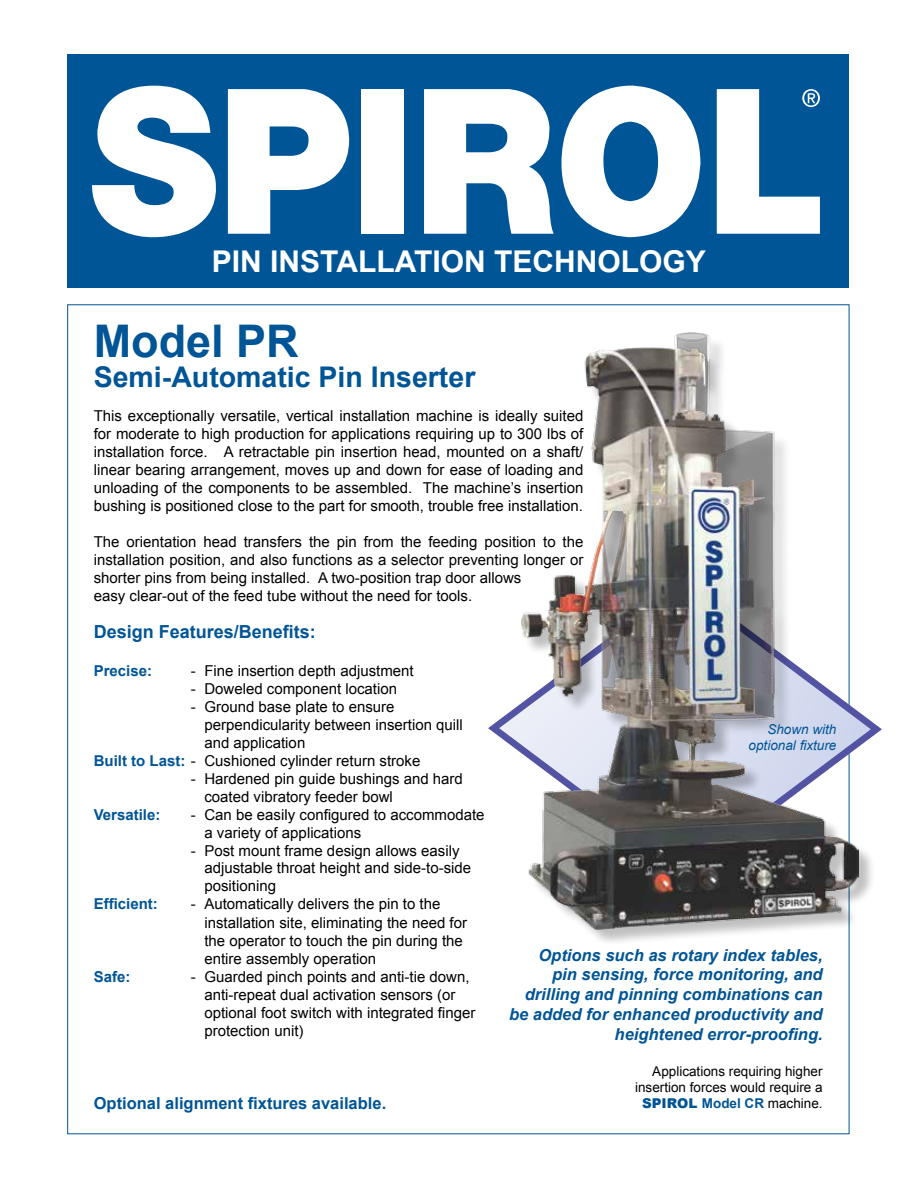
<style>
.page{position:relative;width:918px;height:1188px;background:#fff}
.page>*{position:absolute;margin:0;border:0;box-sizing:border-box;transform-origin:0 0}
.t1{font:700 45px "Arial";color:#005596}
.t2{font:700 30px "Arial";color:#fff}
.t3{font:700 28.5px "Arial";color:#005596}
.t4{font:700 18px "Arial";color:#005596}
.t5{font:italic 700 16.5px/19.8px "Arial";color:#005596;text-align:right}
.t6{font:700 16.5px "Arial";color:#005596}
.t7{font:15px/18px "Arial";color:#000}
.t8{font:700 15px "Arial";color:#005596}
.t9{font:13.5px/16.2px "Arial";color:#000;text-align:right}
.t10{font:italic 13.5px/16.2px "Arial";color:#005596;text-align:right}
.s1{font-weight:700;color:#005596}
.s2{font-weight:900;color:#005596}
</style>
<div class="page">
<div style="left:67px;top:54px;width:782px;height:234px;background:#005596"></div>
<svg style="left:92px;top:85px;width:124px;height:153px"></svg>
<div style="left:362px;top:89px;width:42px;height:145px;background:#fff"></div>
<svg style="left:424px;top:89px;width:130px;height:145px"></svg>
<svg style="left:561px;top:85px;width:140px;height:153px"></svg>
<svg style="left:228px;top:89px;width:122px;height:145px"></svg>
<svg style="left:717px;top:89px;width:103px;height:145px"></svg>
<svg style="left:488px;top:618px;width:394px;height:136px"></svg>
<div style="left:524px;top:334px;width:352px;height:613px;background:#000;opacity:.25"></div>
<img style="left:522px;top:332px;width:336px;height:597px">
<h2 class="t2" style="left:212px;top:241px;width:495px">PIN INSTALLATION TECHNOLOGY</h2>
<h1 class="t1" style="left:94px;top:311px;width:207px">Model PR</h1>
<h3 class="t3" style="left:94px;top:358px;width:383px">Semi-Automatic Pin Inserter</h3>
<p class="t7" style="left:94px;top:407px;width:491px;text-align:justify">This exceptionally versatile, vertical installation machine is ideally suited for moderate to high production for applications requiring up to 300 lbs of installation force. A retractable pin insertion head, mounted on a shaft/ linear bearing arrangement, moves up and down for ease of loading and unloading of the components to be assembled. The machine’s insertion bushing is positioned close to the part for smooth, trouble free installation.</p>
<p class="t7" style="left:94px;top:533px;width:491px">The orientation head transfers the pin from the feeding position to the installation position, and also functions as a selector preventing longer or shorter pins from being installed. A two-position trap door allows<br>easy clear-out of the feed tube without the need for tools.</p>
<p class="t4" style="left:94px;top:620px;width:224px">Design Features/Benefits:</p>
<p class="t8" style="left:94px;top:660px;width:60px">Precise:</p>
<p class="t7" style="left:191px;top:661px;width:224px">- Fine insertion depth adjustment</p>
<p class="t7" style="left:191px;top:679px;width:208px">- Doweled component location</p>
<p class="t7" style="left:191px;top:697px;width:205px">- Ground base plate to ensure</p>
<p class="t7" style="left:204px;top:715px;width:260px">perpendicularity between insertion quill</p>
<p class="t7" style="left:204px;top:733px;width:102px">and application</p>
<p class="t7" style="left:94px;top:751px;width:328px"><span class="s1">Built to Last:</span> - Cushioned cylinder return stroke</p>
<p class="t7" style="left:204px;top:769px;width:260px;text-indent:-14px">- Hardened pin guide bushings and hard coated vibratory feeder bowl</p>
<p class="t8" style="left:94px;top:804px;width:68px">Versatile:</p>
<p class="t7" style="left:204px;top:805px;width:282px;text-indent:-14px">- Can be easily configured to accommodate a variety of applications</p>
<p class="t7" style="left:204px;top:841px;width:268px;text-indent:-14px">- Post mount frame design allows easily adjustable throat height and side-to-side positioning</p>
<p class="t8" style="left:94px;top:894px;width:66px">Efficient:</p>
<p class="t7" style="left:204px;top:895px;width:264px;text-indent:-14px">- Automatically delivers the pin to the installation site, eliminating the need for the operator to touch the pin during the entire assembly operation</p>
<p class="t8" style="left:94px;top:966px;width:38px">Safe:</p>
<p class="t7" style="left:204px;top:967px;width:272px;text-indent:-14px">- Guarded pinch points and anti-tie down, anti-repeat dual activation sensors (or optional foot switch with integrated finger protection unit)</p>
<p class="t6" style="left:94px;top:1092px;width:294px">Optional alignment fixtures available.</p>
<p class="t10" style="left:749px;top:721px;width:89px">Shown with optional fixture</p>
<p class="t5" style="left:509px;top:945px;width:315px">Options such as rotary index tables,<br>pin sensing, force monitoring, and drilling and pinning combinations can be added for enhanced productivity and heightened error-proofing.</p>
<p class="t9" style="left:635px;top:1063px;width:189px">Applications requiring higher insertion forces would require a<br><span class="s2">SPIROL</span> <span class="s1">Model CR</span> machine.</p>
</div>
